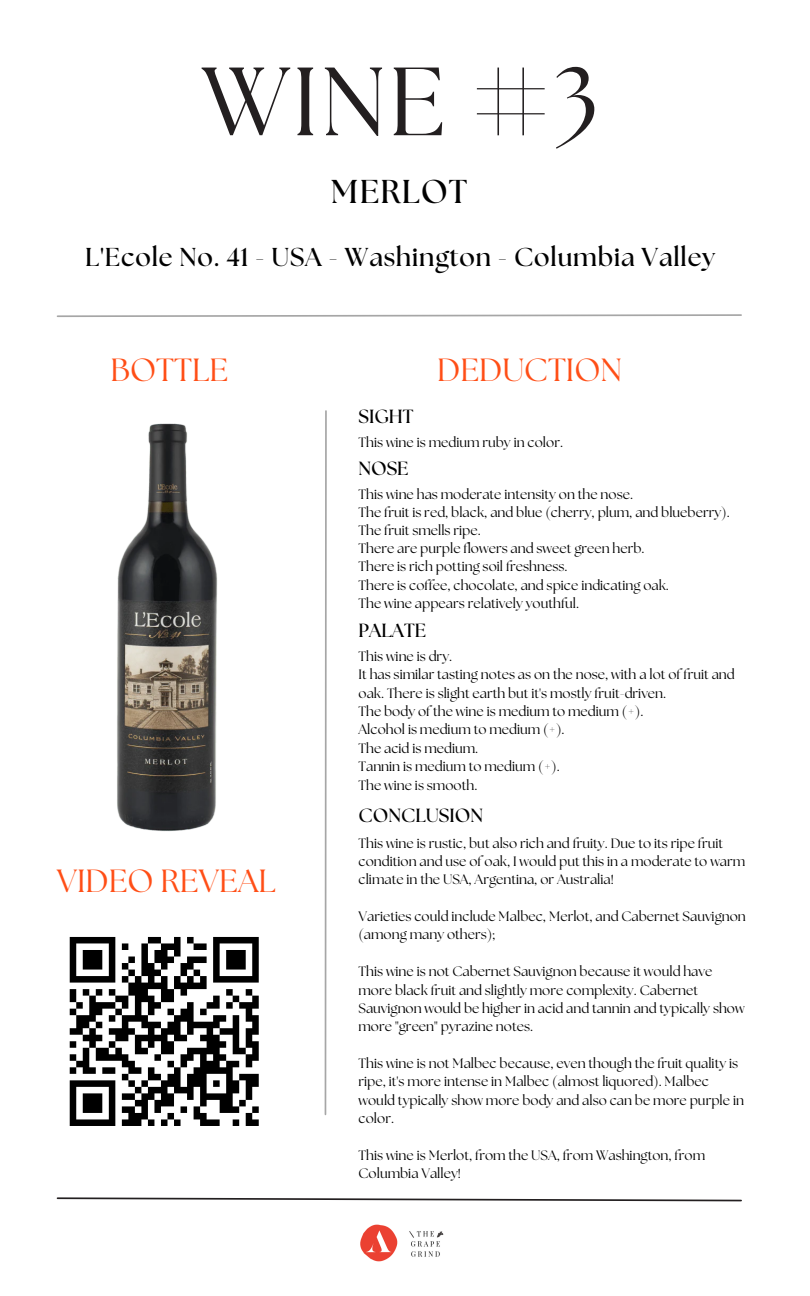
<style>
.page{position:relative;width:810px;height:1296px;background:#fff}
.page>*{position:absolute;margin:0;border:0;box-sizing:border-box;transform-origin:0 0}
.t1{font:96.75px "The Seasons";color:#231f20}
.t2{font:700 33.07px "The Seasons";letter-spacing:.03em;color:#000}
.t3{font:31.95px "The Seasons";color:#ff4e16}
.t4{font:700 25.88px "The Seasons";letter-spacing:.03em;color:#000}
.t5{font:700 19.12px "The Seasons";color:#000}
.t6{font:13.5px/18.4px "The Seasons";color:#000}
</style>
<div class="page">
<svg style="left:56px;top:314px;width:686px;height:3px"></svg>
<svg style="left:56px;top:1197px;width:686px;height:5px"></svg>
<img style="left:409px;top:1231px;width:35px;height:26px">
<hr style="left:325px;top:411px;width:2px;height:703px;background:#a6a6a6">
<img style="left:360px;top:1224px;width:38px;height:38px">
<img style="left:117px;top:423px;width:101px;height:409px">
<svg style="left:69px;top:936px;width:190px;height:190px"></svg>
<h4 class="t1" style="left:202px;top:58px;width:398px">WINE #3</h4>
<p class="t2" style="left:331px;top:177px;width:138px">MERLOT</p>
<h3 class="t4" style="left:85px;top:246px;width:632px">L'Ecole No. 41 - USA - Washington - Columbia Valley</h3>
<h3 class="t3" style="left:111px;top:355px;width:119px">BOTTLE</h3>
<h3 class="t3" style="left:437px;top:355px;width:186px">DEDUCTION</h3>
<h5 class="t5" style="left:359px;top:408px;width:56px">SIGHT</h5>
<p class="t5" style="left:359px;top:459px;width:52px">NOSE</p>
<p class="t6" style="left:359px;top:434px;width:206px">This wine is medium ruby in color.</p>
<p class="t6" style="left:359px;top:486px;width:276px">This wine has moderate intensity on the nose.</p>
<h5 class="t6" style="left:359px;top:504px;width:373px">The fruit is red, black, and blue (cherry, plum, and blueberry).<br>The fruit smells ripe.</h5>
<p class="t6" style="left:359px;top:540px;width:288px">There are purple flowers and sweet green herb.</p>
<p class="t6" style="left:359px;top:558px;width:211px">There is rich potting soil freshness.</p>
<p class="t6" style="left:359px;top:577px;width:312px">There is coffee, chocolate, and spice indicating oak.</p>
<p class="t6" style="left:359px;top:595px;width:222px">The wine appears relatively youthful.</p>
<h5 class="t5" style="left:359px;top:622px;width:69px">PALATE</h5>
<p class="t3" style="left:57px;top:866px;width:221px">VIDEO REVEAL</p>
<h5 class="t6" style="left:359px;top:648px;width:95px">This wine is dry.</h5>
<p class="t6" style="left:359px;top:666px;width:378px">It has similar tasting notes as on the nose, with a lot of fruit and oak. There is slight earth but it's mostly fruit-driven.</p>
<p class="t6" style="left:359px;top:703px;width:286px">The body of the wine is medium to medium (+).</p>
<p class="t6" style="left:359px;top:721px;width:208px">Alcohol is medium to medium (+).</p>
<p class="t6" style="left:359px;top:740px;width:121px">The acid is medium.</p>
<p class="t6" style="left:359px;top:758px;width:203px">Tannin is medium to medium (+).</p>
<p class="t6" style="left:359px;top:777px;width:120px">The wine is smooth.</p>
<p class="t5" style="left:359px;top:807px;width:126px">CONCLUSION</p>
<p class="t6" style="left:359px;top:835px;width:388px">This wine is rustic, but also rich and fruity. Due to its ripe fruit condition and use of oak, I would put this in a moderate to warm climate in the USA, Argentina, or Australia!</p>
<p class="t6" style="left:359px;top:908px;width:389px">Varieties could include Malbec, Merlot, and Cabernet Sauvignon (among many others);</p>
<p class="t6" style="left:359px;top:963px;width:388px">This wine is not Cabernet Sauvignon because it would have more black fruit and slightly more complexity. Cabernet Sauvignon would be higher in acid and tannin and typically show more "green" pyrazine notes.</p>
<p class="t6" style="left:359px;top:1055px;width:387px">This wine is not Malbec because, even though the fruit quality is ripe, it's more intense in Malbec (almost liquored). Malbec would typically show more body and also can be more purple in color.</p>
<p class="t6" style="left:359px;top:1147px;width:348px">This wine is Merlot, from the USA, from Washington, from<br>Columbia Valley!</p>
</div>
